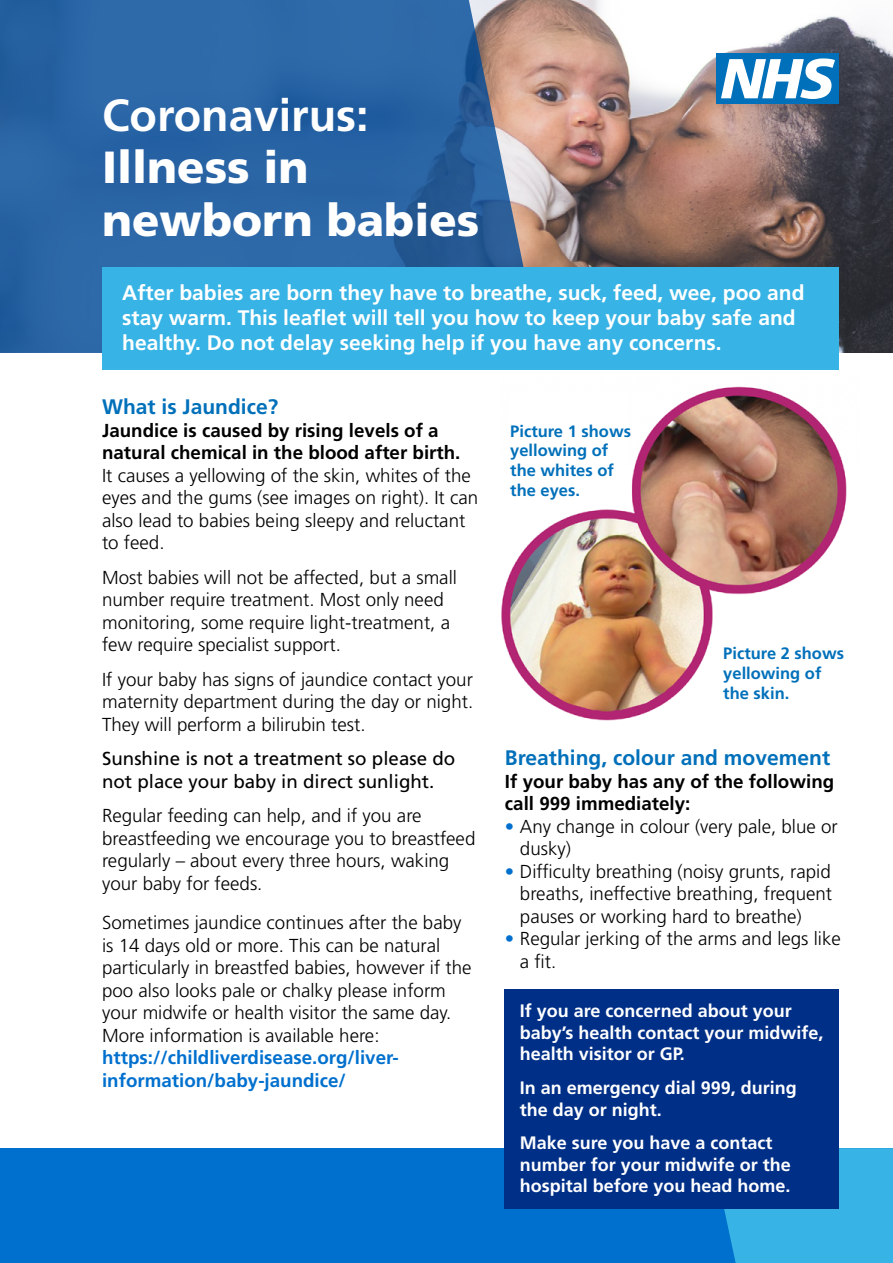
<style>
.page{position:relative;width:893px;height:1263px;background:#fff}
.page>*{position:absolute;margin:0;border:0;box-sizing:border-box;transform-origin:0 0}
.t1{font:900 45px/52.5px "Frutiger LT Std";color:#fff}
.t2{font:700 45px "Frutiger LT Std";color:#fff}
.t3{font:700 21px/25.2px "Frutiger LT Std";color:#fff}
.t4{font:700 21px "Frutiger LT Std";color:#0070ba}
.t5{font:300 18.75px/22.5px "Frutiger LT Std";color:#000}
.t6{font:700 18.75px/22.5px "Frutiger LT Std";color:#000}
.t7{font:18.75px/22.5px "Frutiger LT Std";color:#000}
.t8{font:700 18.75px/22.5px "Frutiger LT Std";color:#0070ce}
.t9{font:700 18px/21.6px "Frutiger LT Std";color:#fff}
.t10{font:700 16.5px/19.8px "Frutiger LT Std";color:#0070ba}
.s1{color:#0070ce}
</style>
<div class="page">
<img style="left:502px;top:386px;width:345px;height:335px">
<div style="left:510px;top:392px;width:117px;height:71px;background:#fff"></div>
<div style="left:722px;top:599px;width:133px;height:71px;background:#fff"></div>
<div style="left:0;top:1148px;width:893px;height:115px;background:#0070ce"></div>
<div style="left:724px;top:1148px;width:169px;height:115px;background:#37b4e5"></div>
<img style="left:541px;top:0;width:352px;height:353px">
<svg style="left:0;top:0;width:541px;height:353px;background:#3669a3"></svg>
<div style="left:716px;top:53px;width:123px;height:51px;background:#0070ba"></div>
<svg style="left:721px;top:58px;width:114px;height:41px"></svg>
<div style="left:102px;top:268px;width:737px;height:102px;background:#37b4e5"></div>
<div style="left:505px;top:989px;width:334px;height:220px;background:#002f87"></div>
<h1 class="t2" style="left:102px;top:89px;width:268px">Coronavirus:</h1>
<h1 class="t1" style="left:102px;top:141px;width:379px">Illness in newborn babies</h1>
<p class="t3" style="left:122px;top:280px;width:684px">After babies are born they have to breathe, suck, feed, wee, poo and stay warm. This leaflet will tell you how to keep your baby safe and healthy. Do not delay seeking help if you have any concerns.</p>
<p class="t4" style="left:102px;top:395px;width:178px">What is Jaundice?</p>
<p class="t6" style="left:102px;top:419px;width:360px">Jaundice is caused by rising levels of a natural chemical in the blood after birth.</p>
<p class="t5" style="left:102px;top:464px;width:378px">It causes a yellowing of the skin, whites of the eyes and the gums (see images on right). It can also lead to babies being sleepy and reluctant to feed.</p>
<p class="t5" style="left:102px;top:566px;width:356px">Most babies will not be affected, but a small number require treatment. Most only need monitoring, some require light-treatment, a few require specialist support.</p>
<p class="t5" style="left:102px;top:668px;width:373px;text-align:justify">If your baby has signs of jaundice contact your maternity department during the day or night.<br>They will perform a bilirubin test.</p>
<p class="t7" style="left:102px;top:748px;width:355px">Sunshine is not a treatment so please do not place your baby in direct sunlight.</p>
<p class="t5" style="left:102px;top:805px;width:375px">Regular feeding can help, and if you are breastfeeding we encourage you to breastfeed regularly – about every three hours, waking your baby for feeds.</p>
<p class="t5" style="left:102px;top:912px;width:371px">Sometimes jaundice continues after the baby is 14 days old or more. This can be natural particularly in breastfed babies, however if the poo also looks pale or chalky please inform your midwife or health visitor the same day.<br>More information is available here:</p>
<p class="t8" style="left:102px;top:1047px;width:298px">https://childliverdisease.org/liver&shy;information/baby-jaundice/</p>
<p class="t10" style="left:510px;top:421px;width:122px">Picture 1 shows yellowing of the whites of the eyes.</p>
<p class="t10" style="left:723px;top:643px;width:122px">Picture 2 shows yellowing of the skin.</p>
<p class="t4" style="left:505px;top:746px;width:327px">Breathing, colour and movement</p>
<p class="t6" style="left:505px;top:770px;width:331px">If your baby has any of the following call 999 immediately:</p>
<p class="t5" style="left:520px;top:815px;width:319px;text-indent:-15px"><span class="s1">•</span> Any change in colour (very pale, blue or dusky)</p>
<p class="t5" style="left:520px;top:860px;width:314px;text-align:justify;text-indent:-15px"><span class="s1">•</span> Difficulty breathing (noisy grunts, rapid breaths, ineffective breathing, frequent pauses or working hard to breathe)</p>
<p class="t5" style="left:520px;top:928px;width:322px;text-indent:-15px"><span class="s1">•</span> Regular jerking of the arms and legs like a fit.</p>
<p class="t9" style="left:520px;top:1000px;width:305px">If you are concerned about your baby’s health contact your midwife, health visitor or GP.</p>
<p class="t9" style="left:520px;top:1077px;width:279px">In an emergency dial 999, during the day or night.</p>
<p class="t9" style="left:520px;top:1132px;width:273px">Make sure you have a contact number for your midwife or the hospital before you head home.</p>
</div>
